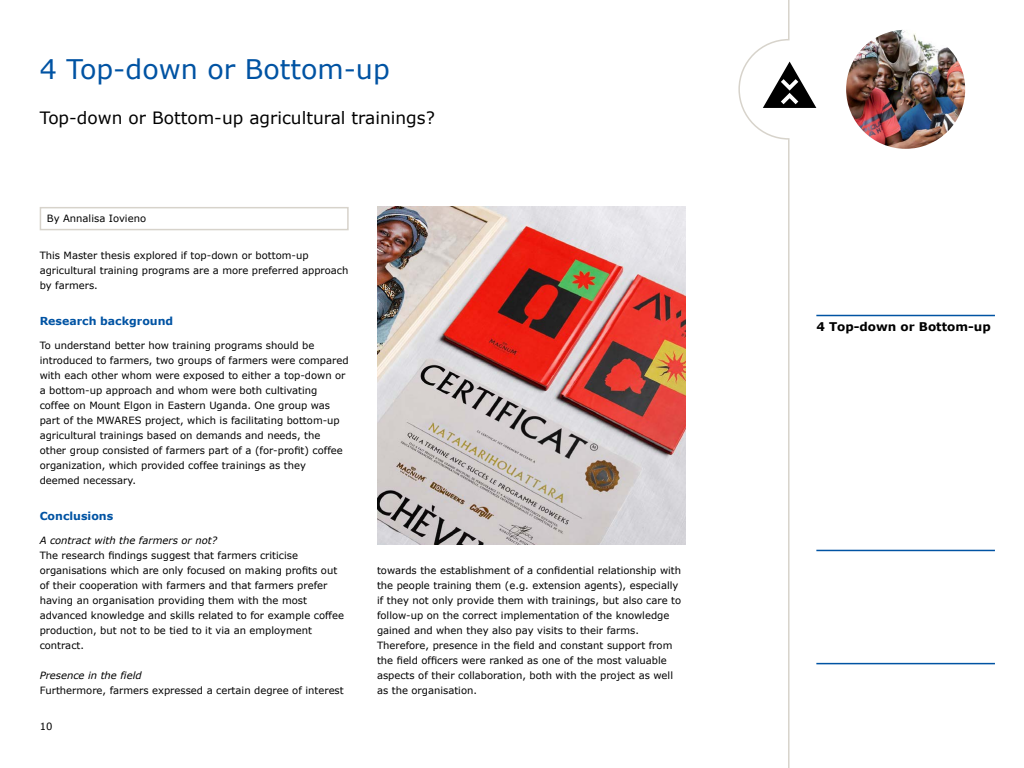
<style>
.page{position:relative;width:1024px;height:768px;background:#fff}
.page>*{position:absolute;margin:0;border:0;box-sizing:border-box;transform-origin:0 0}
.H1_Kop{font:27px "Verdana";color:#0053a3}
.Inleiding{font:17px "Verdana";color:#000}
.t1{font:700 12px "Verdana";color:#000}
.H3_Tussenkop_bold{font:700 11px "Verdana";color:#0053a3}
.Platte_tekst{font:10px/15px "Verdana";color:#000}
.H4_Tussenkop{font:italic 10px "Verdana";color:#000}
.Platte_tekst_namen{font:10px "Verdana";color:#000}
</style>
<div class="page">
<svg style="left:738px;top:0;width:52px;height:768px"></svg>
<svg style="left:763px;top:62px;width:53px;height:46px"></svg>
<img style="left:846px;top:30px;width:119px;height:119px;border-radius:60px">
<div style="left:40px;top:207px;width:309px;height:23px;border:2px solid #d7d3cb"></div>
<hr style="left:816px;top:550px;width:179px;height:1px;background:#0053a3">
<hr style="left:816px;top:663px;width:179px;height:1px;background:#0053a3">
<hr style="left:816px;top:315px;width:179px;height:1px;background:#0053a3">
<img style="left:377px;top:207px;width:309px;height:337px">
<h1 class="H1_Kop" style="left:40px;top:52px;width:352px">4 Top-down or Bottom-up</h1>
<p class="Inleiding" style="left:40px;top:107px;width:397px">Top-down or Bottom-up agricultural trainings?</p>
<p class="Platte_tekst_namen" style="left:47px;top:212px;width:101px">By Annalisa Iovieno</p>
<p class="Platte_tekst" style="left:40px;top:248px;width:310px">This Master thesis explored if top-down or bottom-up agricultural training programs are a more preferred approach by farmers.</p>
<h2 class="H3_Tussenkop_bold" style="left:40px;top:314px;width:135px">Research background</h2>
<p class="Platte_tekst" style="left:40px;top:338px;width:310px">To understand better how training programs should be introduced to farmers, two groups of farmers were compared with each other whom were exposed to either a top-down or a bottom-up approach and whom were both cultivating coffee on Mount Elgon in Eastern Uganda. One group was part of the MWARES project, which is facilitating bottom-up agricultural trainings based on demands and needs, the other group consisted of farmers part of a (for-profit) coffee organization, which provided coffee trainings as they<br>deemed necessary.</p>
<h2 class="H3_Tussenkop_bold" style="left:40px;top:509px;width:75px">Conclusions</h2>
<h3 class="H4_Tussenkop" style="left:40px;top:534px;width:179px">A contract with the farmers or not?</h3>
<p class="Platte_tekst" style="left:40px;top:548px;width:306px">The research findings suggest that farmers criticise organisations which are only focused on making profits out of their cooperation with farmers and that farmers prefer having an organisation providing them with the most advanced knowledge and skills related to for example coffee production, but not to be tied to it via an employment contract.</p>
<h3 class="H4_Tussenkop" style="left:40px;top:669px;width:103px">Presence in the field</h3>
<p class="Platte_tekst" style="left:40px;top:683px;width:306px">Furthermore, farmers expressed a certain degree of interest</p>
<p class="Platte_tekst" style="left:40px;top:719px;width:14px">10</p>
<p class="Platte_tekst" style="left:377px;top:563px;width:306px">towards the establishment of a confidential relationship with the people training them (e.g. extension agents), especially if they not only provide them with trainings, but also care to follow-up on the correct implementation of the knowledge gained and when they also pay visits to their farms.<br>Therefore, presence in the field and constant support from the field officers were ranked as one of the most valuable aspects of their collaboration, both with the project as well as the organisation.</p>
<p class="t1" style="left:816px;top:319px;width:176px">4 Top-down or Bottom-up</p>
</div>
